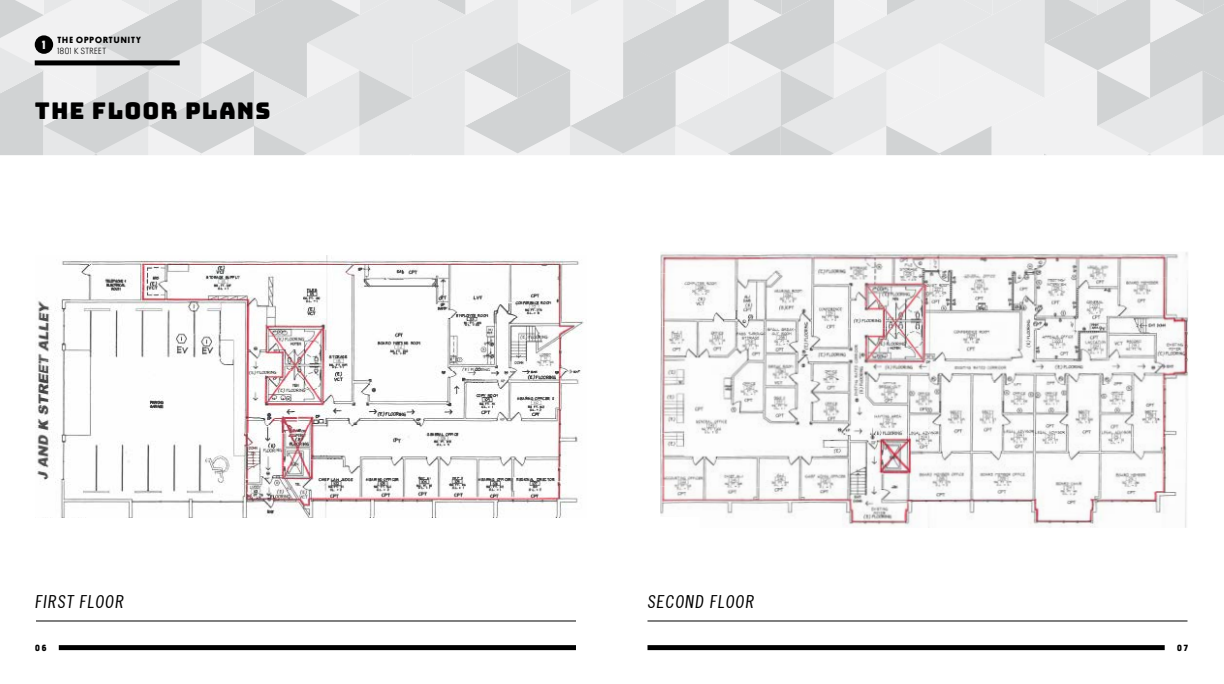
<style>
.page{position:relative;width:1224px;height:684px;background:#fff}
.page>*{position:absolute;margin:0;border:0;box-sizing:border-box;transform-origin:0 0}
.t1{font:23px "Bungee";letter-spacing:.05em;color:#000}
.t2{font:condensed 18px "Trade Gothic No.18";color:#000}
.t3{font:700 12px "Platform";color:#f1f1f2}
.t4{font:700 9px "Platform";letter-spacing:.12em;color:#000}
.t5{font:300 9px "Platform";letter-spacing:.06em;color:#000}
</style>
<div class="page">
<svg style="left:0;top:0;width:1224px;height:155px"></svg>
<div style="left:35px;top:60px;width:145px;height:5px;background:#000"></div>
<div style="left:35px;top:35px;width:18px;height:19px;background:#000;border-radius:50%"></div>
<img style="left:35px;top:255px;width:549px;height:263px">
<div style="left:59px;top:645px;width:517px;height:5px;background:#000"></div>
<div style="left:648px;top:645px;width:517px;height:5px;background:#000"></div>
<img style="left:660px;top:252px;width:528px;height:21px">
<img style="left:660px;top:273px;width:528px;height:54px">
<img style="left:660px;top:327px;width:528px;height:53px">
<img style="left:660px;top:380px;width:527px;height:53px">
<img style="left:660px;top:433px;width:527px;height:54px">
<img style="left:660px;top:487px;width:527px;height:41px">
<hr style="left:36px;top:620px;width:540px;height:1px;background:#000">
<hr style="left:648px;top:620px;width:540px;height:1px;background:#000">
<p class="t3" style="left:42px;top:36px;width:5px">1</p>
<p class="t4" style="left:57px;top:33px;width:85px">THE OPPORTUNITY</p>
<p class="t5" style="left:57px;top:44px;width:50px">1801 K STREET</p>
<p class="t1" style="left:35px;top:98px;width:237px">THE FLOOR PLANS</p>
<p class="t2" style="left:34px;top:591px;width:93px">FIRST FLOOR</p>
<p class="t2" style="left:647px;top:591px;width:111px">SECOND FLOOR</p>
<p class="t4" style="left:35px;top:642px;width:13px">06</p>
<p class="t4" style="left:1177px;top:642px;width:12px">07</p>
</div>
